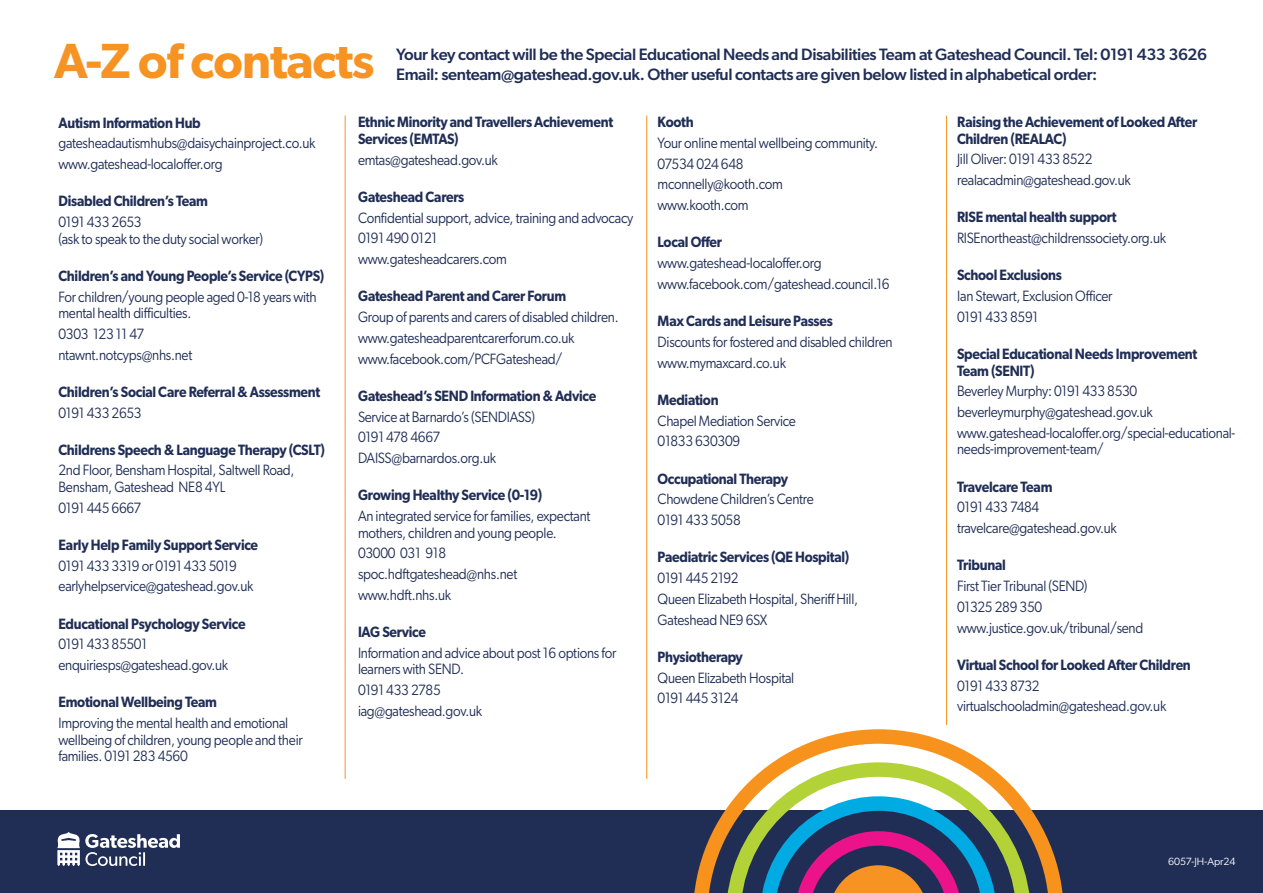
<style>
.page{position:relative;width:1263px;height:893px;background:#fff}
.page>*{position:absolute;margin:0;border:0;box-sizing:border-box;transform-origin:0 0}
.t1{font:600 49.5px "Gibson";letter-spacing:-.02em;color:#f69323}
.t2{font:500 16.5px/19.8px "Gibson";letter-spacing:-.025em;color:#202e56}
.t3{font:15px/20.7px "Gibson";letter-spacing:-.02em;color:#202e56;scale:.9 1}
.t4{font:600 15px/16.5px "Gibson";letter-spacing:-.02em;color:#202e56;scale:.9 1}
.t5{font:10.5px "Gibson";color:#fff}
</style>
<div class="page">
<div style="left:0;top:810px;width:1263px;height:83px;background:#202e56"></div>
<svg style="left:57px;top:832px;width:123px;height:34px"></svg>
<svg style="left:694px;top:729px;width:369px;height:164px"></svg>
<svg style="left:726px;top:762px;width:305px;height:131px"></svg>
<hr style="left:345px;top:116px;width:1px;height:663px;background:#f7931d">
<hr style="left:646px;top:116px;width:1px;height:663px;background:#f7931d">
<hr style="left:946px;top:116px;width:1px;height:609px;background:#f7931d">
<h1 class="t1" style="left:54px;top:32px;width:322px">A-Z of contacts</h1>
<p class="t2" style="left:396px;top:44px;width:812px">Your key contact will be the Special Educational Needs and Disabilities Team at Gateshead Council. Tel: 0191 433 3626<br>Email: senteam@gateshead.gov.uk. Other useful contacts are given below listed in alphabetical order:</p>
<p class="t4" style="left:58px;top:114px;width:160px">Autism Information Hub</p>
<p class="t3" style="left:58px;top:133px;width:287px">gatesheadautismhubs@daisychainproject.co.uk www.gateshead-localoffer.org</p>
<p class="t4" style="left:58px;top:192px;width:168px">Disabled Children’s Team</p>
<p class="t3" style="left:58px;top:213px;width:229px;line-height:16.5px">0191 433 2653<br>(ask to speak to the duty social worker)</p>
<p class="t4" style="left:58px;top:267px;width:297px">Children’s and Young People’s Service (CYPS)</p>
<p class="t3" style="left:58px;top:288px;width:289px;line-height:16.5px">For children/young people aged 0-18 years with mental health difficulties.</p>
<p class="t3" style="left:58px;top:323px;width:150px">0303 123 11 47 ntawnt.notcyps@nhs.net</p>
<p class="t4" style="left:58px;top:383px;width:292px">Children’s Social Care Referral &amp; Assessment</p>
<p class="t3" style="left:58px;top:402px;width:94px">0191 433 2653</p>
<p class="t4" style="left:58px;top:441px;width:298px">Childrens Speech &amp; Language Therapy (CSLT)</p>
<p class="t3" style="left:58px;top:462px;width:264px;line-height:16.5px">2nd Floor, Bensham Hospital, Saltwell Road,<br>Bensham, Gateshead NE8 4YL</p>
<p class="t3" style="left:58px;top:497px;width:94px">0191 445 6667</p>
<p class="t4" style="left:58px;top:536px;width:223px">Early Help Family Support Service</p>
<p class="t3" style="left:58px;top:555px;width:218px">0191 433 3319 or 0191 433 5019 earlyhelpservice@gateshead.gov.uk</p>
<p class="t4" style="left:58px;top:615px;width:209px">Educational Psychology Service</p>
<p class="t3" style="left:58px;top:634px;width:190px">0191 433 85501 enquiriesps@gateshead.gov.uk</p>
<p class="t4" style="left:58px;top:694px;width:178px">Emotional Wellbeing Team</p>
<p class="t3" style="left:58px;top:715px;width:273px;line-height:16.5px">Improving the mental health and emotional wellbeing of children, young people and their families. 0191 283 4560</p>
<p class="t4" style="left:957px;top:113px;width:268px">Raising the Achievement of Looked After<br>Children (REALAC)</p>
<p class="t3" style="left:957px;top:149px;width:195px">Jill Oliver: 0191 433 8522 realacadmin@gateshead.gov.uk</p>
<p class="t4" style="left:957px;top:209px;width:179px">RISE mental health support</p>
<p class="t3" style="left:957px;top:227px;width:234px">RISEnortheast@childrenssociety.org.uk</p>
<p class="t4" style="left:957px;top:267px;width:118px">School Exclusions</p>
<p class="t3" style="left:957px;top:285px;width:174px">Ian Stewart, Exclusion Officer<br>0191 433 8591</p>
<p class="t4" style="left:957px;top:345px;width:269px">Special Educational Needs Improvement<br>Team (SENIT)</p>
<p class="t3" style="left:957px;top:381px;width:311px">Beverley Murphy: 0191 433 8530 beverleymurphy@gateshead.gov.uk www.gateshead-localoffer.org/special-educational-</p>
<p class="t3" style="left:957px;top:439px;width:165px">needs-improvement-team/</p>
<p class="t4" style="left:957px;top:478px;width:108px">Travelcare Team</p>
<p class="t3" style="left:957px;top:497px;width:179px">0191 433 7484 travelcare@gateshead.gov.uk</p>
<p class="t4" style="left:957px;top:556px;width:56px">Tribunal</p>
<p class="t3" style="left:957px;top:575px;width:208px">First Tier Tribunal (SEND)<br>01325 289 350 www.justice.gov.uk/tribunal/send</p>
<p class="t4" style="left:957px;top:656px;width:261px">Virtual School for Looked After Children</p>
<p class="t3" style="left:957px;top:675px;width:234px">0191 433 8732 virtualschooladmin@gateshead.gov.uk</p>
<p class="t4" style="left:358px;top:114px;width:285px">Ethnic Minority and Travellers Achievement<br>Services (EMTAS)</p>
<p class="t3" style="left:358px;top:149px;width:157px">emtas@gateshead.gov.uk</p>
<p class="t4" style="left:358px;top:188px;width:120px">Gateshead Carers</p>
<p class="t3" style="left:358px;top:207px;width:307px">Confidential support, advice, training and advocacy<br>0191 490 0121<br>www.gatesheadcarers.com</p>
<p class="t4" style="left:358px;top:288px;width:233px">Gateshead Parent and Carer Forum</p>
<p class="t3" style="left:358px;top:306px;width:291px">Group of parents and carers of disabled children. www.gatesheadparentcarerforum.co.uk www.facebook.com/PCFGateshead/</p>
<p class="t4" style="left:358px;top:387px;width:266px">Gateshead’s SEND Information &amp; Advice</p>
<p class="t3" style="left:358px;top:406px;width:198px">Service at Barnardo’s (SENDIASS)<br>0191 478 4667<br>DAISS@barnardos.org.uk</p>
<p class="t4" style="left:358px;top:487px;width:206px">Growing Healthy Service (0-19)</p>
<p class="t3" style="left:358px;top:507px;width:260px;line-height:16.5px">An integrated service for families, expectant mothers, children and young people.</p>
<p class="t3" style="left:358px;top:543px;width:178px">03000 031 918 spoc.hdftgateshead@nhs.net www.hdft.nhs.uk</p>
<p class="t4" style="left:358px;top:623px;width:77px">IAG Service</p>
<p class="t3" style="left:358px;top:644px;width:288px;line-height:16.5px">Information and advice about post 16 options for learners with SEND.</p>
<p class="t3" style="left:358px;top:679px;width:139px">0191 433 2785 iag@gateshead.gov.uk</p>
<p class="t4" style="left:657px;top:113px;width:42px">Kooth</p>
<p class="t3" style="left:657px;top:132px;width:247px">Your online mental wellbeing community.<br>07534 024 648<br>mconnelly@kooth.com<br>www.kooth.com</p>
<p class="t4" style="left:657px;top:234px;width:73px">Local Offer</p>
<p class="t3" style="left:657px;top:252px;width:259px">www.gateshead-localoffer.org www.facebook.com/gateshead.council.16</p>
<p class="t4" style="left:657px;top:312px;width:196px">Max Cards and Leisure Passes</p>
<p class="t3" style="left:657px;top:331px;width:263px">Discounts for fostered and disabled children www.mymaxcard.co.uk</p>
<p class="t4" style="left:657px;top:391px;width:69px">Mediation</p>
<p class="t3" style="left:657px;top:410px;width:155px">Chapel Mediation Service<br>01833 630309</p>
<p class="t4" style="left:657px;top:470px;width:147px">Occupational Therapy</p>
<p class="t3" style="left:657px;top:489px;width:175px">Chowdene Children’s Centre<br>0191 433 5058</p>
<p class="t4" style="left:657px;top:549px;width:215px">Paediatric Services (QE Hospital)</p>
<p class="t3" style="left:657px;top:567px;width:224px">0191 445 2192<br>Queen Elizabeth Hospital, Sheriff Hill,<br>Gateshead NE9 6SX</p>
<p class="t4" style="left:657px;top:648px;width:96px">Physiotherapy</p>
<p class="t3" style="left:657px;top:667px;width:153px">Queen Elizabeth Hospital<br>0191 445 3124</p>
<p class="t5" style="left:1168px;top:855px;width:69px">6057-JH-Apr24</p>
</div>
